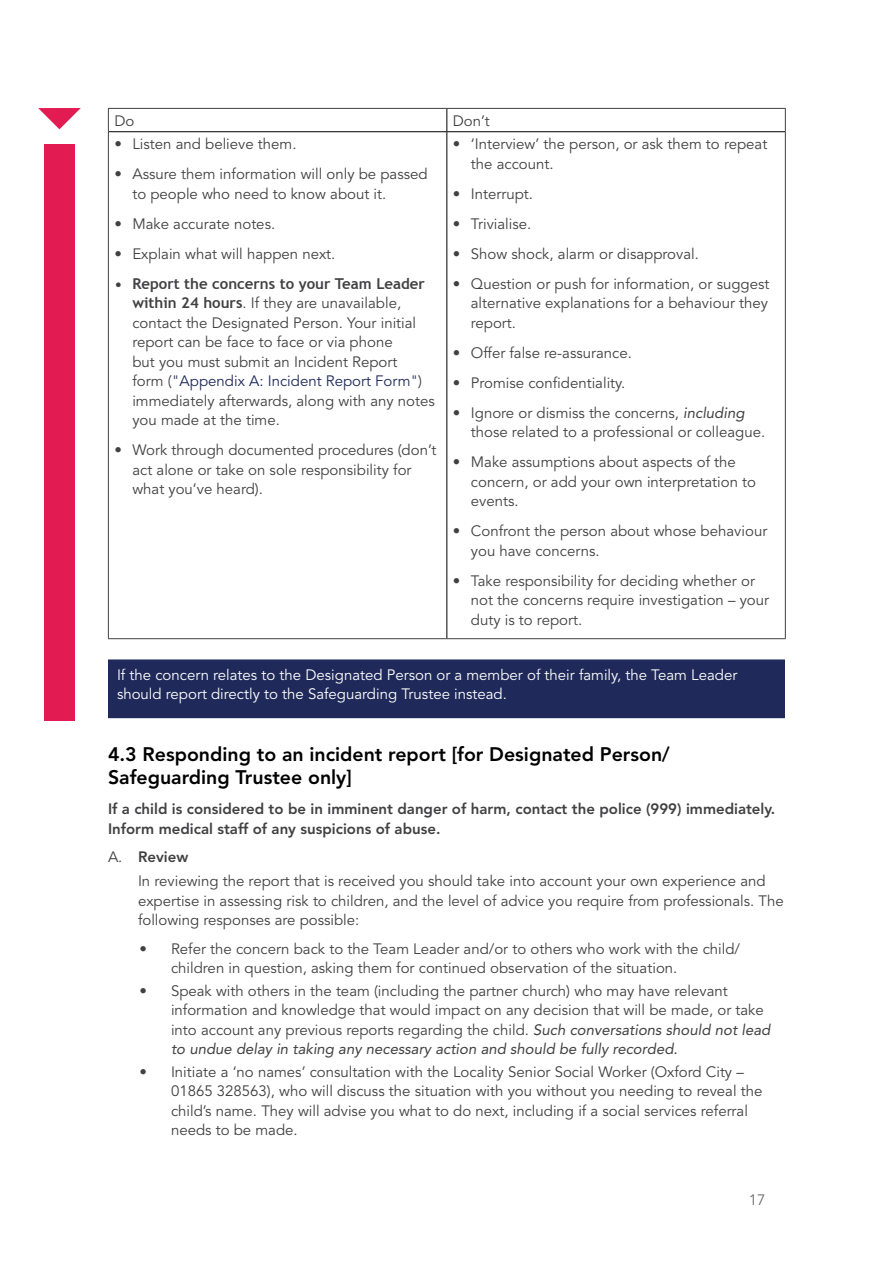
<style>
.page{position:relative;width:893px;height:1263px;background:#fff}
.page>*{position:absolute;margin:0;border:0;box-sizing:border-box;transform-origin:0 0}
.t1{font:800 19.5px/23.4px "Avenir LT Std";color:#000}
.t2{font:15px/19.5px "Avenir LT Std";color:#414042}
.t3{font:15px/19.5px "Avenir LT Std";color:#fff}
.t4{font:800 15px/19.5px "Avenir LT Std";color:#414042}
.t5{font:700 15px "Trebuchet MS";color:#414042}
.t6{font:15px "Avenir LT Std";color:#6d6e71}
.s1{font-family:"Trebuchet MS";font-weight:700}
.s2{color:#1f2a5a}
.s3{font-style:italic}
.s4{font-weight:800}
</style>
<div class="page">
<hr style="left:108px;top:108px;width:339px;height:1px;background:#414042">
<svg style="left:108px;top:109px;width:1px;height:23px"></svg>
<hr style="left:108px;top:132px;width:1px;height:506px;background:#414042">
<hr style="left:108px;top:638px;width:339px;height:1px;background:#414042">
<hr style="left:109px;top:131px;width:338px;height:1px;background:#000">
<hr style="left:447px;top:108px;width:339px;height:1px;background:#414042">
<svg style="left:785px;top:109px;width:1px;height:23px"></svg>
<hr style="left:785px;top:132px;width:1px;height:506px;background:#414042">
<hr style="left:447px;top:638px;width:339px;height:1px;background:#414042">
<svg style="left:446px;top:109px;width:1px;height:22px"></svg>
<hr style="left:447px;top:131px;width:338px;height:1px;background:#000">
<hr style="left:446px;top:132px;width:1px;height:506px;background:#000">
<div style="left:112px;top:664px;width:668px;height:50px;background:#1f2a5a"></div>
<div style="left:108px;top:659px;width:677px;height:59px;border:9px solid #1f2a5a"></div>
<div style="left:44px;top:144px;width:31px;height:576px;background:#e21b52"></div>
<svg style="left:38px;top:108px;width:43px;height:21px"></svg>
<p class="t2" style="left:114px;top:111px;width:22px">Do</p>
<p class="t2" style="left:453px;top:111px;width:38px">Don’t</p>
<p class="t2" style="left:114px;top:135px;width:184px">• Listen and believe them.</p>
<p class="t2" style="left:132px;top:165px;width:297px;text-indent:-18px">• Assure them information will only be passed to people who need to know about it.</p>
<p class="t2" style="left:114px;top:214px;width:162px">• Make accurate notes.</p>
<p class="t2" style="left:114px;top:244px;width:223px">• Explain what will happen next.</p>
<p class="t5" style="left:114px;top:274px;width:312px">• Report the concerns to your Team Leader</p>
<p class="t2" style="left:132px;top:294px;width:304px"><span class="s1">within 24 hours</span>. If they are unavailable, contact the Designated Person. Your initial report can be face to face or via phone<br>but you must submit an Incident Report<br>form (<span class="s2">"Appendix A: Incident Report Form"</span>) immediately afterwards, along with any notes you made at the time.</p>
<p class="t2" style="left:132px;top:441px;width:306px;text-indent:-18px">• Work through documented procedures (don’t act alone or take on sole responsibility for what you’ve heard).</p>
<p class="t2" style="left:471px;top:135px;width:298px;text-indent:-18px">• ‘Interview’ the person, or ask them to repeat the account.</p>
<p class="t2" style="left:453px;top:184px;width:82px">• Interrupt.</p>
<p class="t2" style="left:453px;top:214px;width:80px">• Trivialise.</p>
<p class="t2" style="left:453px;top:244px;width:248px">• Show shock, alarm or disapproval.</p>
<p class="t2" style="left:471px;top:274px;width:300px;text-align:justify;text-indent:-18px">• Question or push for information, or suggest alternative explanations for a behaviour they report.</p>
<p class="t2" style="left:453px;top:343px;width:181px">• Offer false re-assurance.</p>
<p class="t2" style="left:453px;top:373px;width:174px">• Promise confidentiality.</p>
<p class="t2" style="left:471px;top:403px;width:296px;text-indent:-18px">• Ignore or dismiss the concerns, <span class="s3">including </span>those related to a professional or colleague.</p>
<p class="t2" style="left:471px;top:453px;width:287px;text-indent:-18px">• Make assumptions about aspects of the concern, or add your own interpretation to events.</p>
<p class="t2" style="left:471px;top:522px;width:298px;text-indent:-18px">• Confront the person about whose behaviour you have concerns.</p>
<p class="t2" style="left:471px;top:571px;width:300px;text-indent:-18px">• Take responsibility for deciding whether or not the concerns require investigation – your duty is to report.</p>
<p class="t3" style="left:117px;top:665px;width:622px">If the concern relates to the Designated Person or a member of their family, the Team Leader should report directly to the Safeguarding Trustee instead.</p>
<h1 class="t1" style="left:108px;top:742px;width:563px">4.3 Responding to an incident report [for Designated Person/<br>Safeguarding Trustee only]</h1>
<p class="t4" style="left:108px;top:799px;width:669px">If a child is considered to be in imminent danger of harm, contact the police (999) immediately.<br>Inform medical staff of any suspicions of abuse.</p>
<p class="t2" style="left:138px;top:845px;width:629px;line-height:24px;text-indent:-30px">A. <span class="s4">Review<br></span>In reviewing the report that is received you should take into account your own experience and</p>
<p class="t2" style="left:138px;top:891px;width:647px">expertise in assessing risk to children, and the level of advice you require from professionals. The following responses are possible:</p>
<p class="t2" style="left:171px;top:939px;width:571px;text-indent:-32px">• Refer the concern back to the Team Leader and/or to others who work with the child/ children in question, asking them for continued observation of the situation.</p>
<p class="t2" style="left:171px;top:981px;width:601px;text-indent:-32px">• Speak with others in the team (including the partner church) who may have relevant information and knowledge that would impact on any decision that will be made, or take into account any previous reports regarding the child. <span class="s3">Such conversations should not lead to undue delay in taking any necessary action and should be fully recorded.</span></p>
<p class="t2" style="left:171px;top:1062px;width:593px;text-indent:-32px">• Initiate a ‘no names’ consultation with the Locality Senior Social Worker (Oxford City – 01865 328563), who will discuss the situation with you without you needing to reveal the child’s name. They will advise you what to do next, including if a social services referral needs to be made.</p>
<p class="t6" style="left:749px;top:1191px;width:18px">17</p>
</div>
